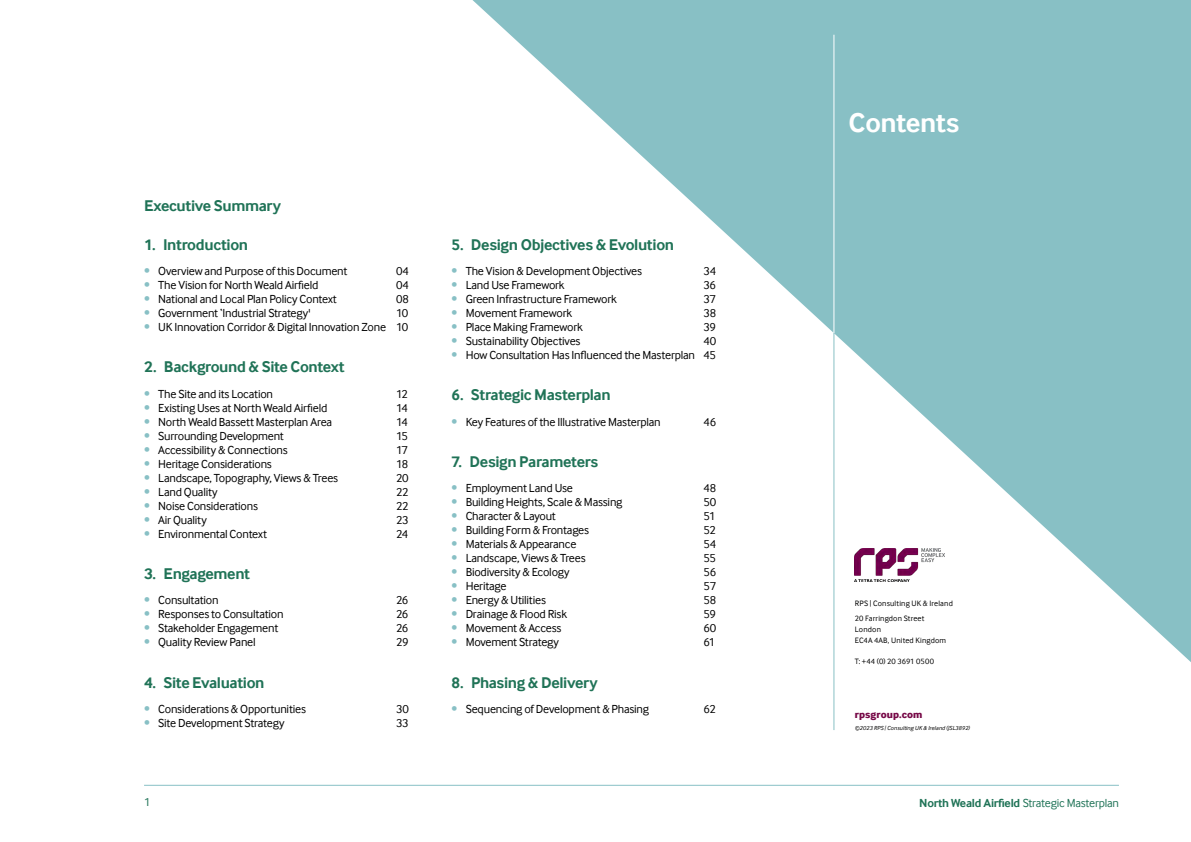
<style>
.page{position:relative;width:1191px;height:842px;background:#fff}
.page>*{position:absolute;margin:0;border:0;box-sizing:border-box;transform-origin:0 0}
.t1{font:700 28px "Inter Face";letter-spacing:-.015em;color:#fff}
.t2{font:700 16px "Inter Face";letter-spacing:-.025em;color:#207357}
.t3{font:12px "Inter Face";letter-spacing:-.02em;color:#000}
.t4{font:12px "Inter Face";letter-spacing:-.02em;color:#207357}
.t5{font:800 10.5px "Inter Face";letter-spacing:.005em;color:#770a48}
.t6{font:8px/15.3px "Inter Face";letter-spacing:.02em;color:#000}
.t7{font:italic 6px "Inter Face";color:#000}
.s1{color:#88c0c5}
.s2{font-weight:700}
</style>
<div class="page">
<hr style="left:144px;top:785px;width:975px;height:1px;background:#88c0c5">
<svg style="left:472px;top:0;width:719px;height:662px;fill:#88c0c5"></svg>
<hr style="left:833px;top:35px;width:1px;height:298px;background:#fff">
<hr style="left:833px;top:333px;width:1px;height:397px;background:#88c0c5">
<img style="left:855px;top:548px;width:90px;height:34px">
<h2 class="t2" style="left:144px;top:196px;width:138px">Executive Summary</h2>
<h2 class="t2" style="left:144px;top:235px;width:106px">1. Introduction</h2>
<p class="t3" style="left:144px;top:264px;width:205px"><span class="s1">•</span> Overview and Purpose of this Document</p>
<p class="t3" style="left:396px;top:264px;width:14px">04</p>
<p class="t3" style="left:144px;top:278px;width:176px"><span class="s1">•</span> The Vision for North Weald Airfield</p>
<p class="t3" style="left:396px;top:278px;width:14px">04</p>
<p class="t3" style="left:144px;top:292px;width:194px"><span class="s1">•</span> National and Local Plan Policy Context</p>
<p class="t3" style="left:396px;top:292px;width:14px">08</p>
<p class="t3" style="left:144px;top:306px;width:168px"><span class="s1">•</span> Government ‘Industrial Strategy'</p>
<p class="t3" style="left:396px;top:306px;width:14px">10</p>
<p class="t3" style="left:144px;top:320px;width:266px"><span class="s1">•</span> UK Innovation Corridor &amp; Digital Innovation Zone 10</p>
<h2 class="t2" style="left:144px;top:358px;width:202px">2. Background &amp; Site Context</h2>
<p class="t3" style="left:144px;top:387px;width:131px"><span class="s1">•</span> The Site and its Location</p>
<p class="t3" style="left:396px;top:387px;width:13px">12</p>
<p class="t3" style="left:144px;top:401px;width:185px"><span class="s1">•</span> Existing Uses at North Weald Airfield</p>
<p class="t3" style="left:396px;top:401px;width:13px">14</p>
<p class="t3" style="left:144px;top:415px;width:190px"><span class="s1">•</span> North Weald Bassett Masterplan Area</p>
<p class="t3" style="left:396px;top:415px;width:13px">14</p>
<p class="t3" style="left:144px;top:429px;width:141px"><span class="s1">•</span> Surrounding Development</p>
<p class="t3" style="left:396px;top:429px;width:13px">15</p>
<p class="t3" style="left:144px;top:443px;width:145px"><span class="s1">•</span> Accessibility &amp; Connections</p>
<p class="t3" style="left:396px;top:443px;width:13px">17</p>
<p class="t3" style="left:144px;top:457px;width:129px"><span class="s1">•</span> Heritage Considerations</p>
<p class="t3" style="left:396px;top:457px;width:14px">18</p>
<p class="t3" style="left:144px;top:471px;width:196px"><span class="s1">•</span> Landscape, Topography, Views &amp; Trees</p>
<p class="t3" style="left:396px;top:471px;width:14px">20</p>
<p class="t3" style="left:144px;top:485px;width:75px"><span class="s1">•</span> Land Quality</p>
<p class="t3" style="left:396px;top:485px;width:14px">22</p>
<p class="t3" style="left:144px;top:499px;width:115px"><span class="s1">•</span> Noise Considerations</p>
<p class="t3" style="left:396px;top:499px;width:14px">22</p>
<p class="t3" style="left:144px;top:513px;width:64px"><span class="s1">•</span> Air Quality</p>
<p class="t3" style="left:396px;top:513px;width:14px">23</p>
<p class="t3" style="left:144px;top:527px;width:124px"><span class="s1">•</span> Environmental Context</p>
<p class="t3" style="left:396px;top:527px;width:14px">24</p>
<h2 class="t2" style="left:144px;top:564px;width:108px">3. Engagement</h2>
<p class="t3" style="left:144px;top:593px;width:76px"><span class="s1">•</span> Consultation</p>
<p class="t3" style="left:396px;top:593px;width:14px">26</p>
<p class="t3" style="left:144px;top:607px;width:141px"><span class="s1">•</span> Responses to Consultation</p>
<p class="t3" style="left:396px;top:607px;width:14px">26</p>
<p class="t3" style="left:144px;top:621px;width:136px"><span class="s1">•</span> Stakeholder Engagement</p>
<p class="t3" style="left:396px;top:621px;width:14px">26</p>
<p class="t3" style="left:144px;top:635px;width:113px"><span class="s1">•</span> Quality Review Panel</p>
<p class="t3" style="left:396px;top:635px;width:14px">29</p>
<h2 class="t2" style="left:144px;top:673px;width:122px">4. Site Evaluation</h2>
<p class="t3" style="left:144px;top:702px;width:163px"><span class="s1">•</span> Considerations &amp; Opportunities</p>
<p class="t3" style="left:396px;top:702px;width:14px">30</p>
<p class="t3" style="left:144px;top:716px;width:142px"><span class="s1">•</span> Site Development Strategy</p>
<p class="t3" style="left:396px;top:716px;width:14px">33</p>
<h2 class="t2" style="left:451px;top:235px;width:224px">5. Design Objectives &amp; Evolution</h2>
<p class="t3" style="left:451px;top:264px;width:192px"><span class="s1">•</span> The Vision &amp; Development Objectives</p>
<p class="t3" style="left:703px;top:264px;width:14px">34</p>
<p class="t3" style="left:451px;top:278px;width:115px"><span class="s1">•</span> Land Use Framework</p>
<p class="t3" style="left:703px;top:278px;width:14px">36</p>
<p class="t3" style="left:451px;top:292px;width:167px"><span class="s1">•</span> Green Infrastructure Framework</p>
<p class="t3" style="left:703px;top:292px;width:14px">37</p>
<p class="t3" style="left:451px;top:306px;width:122px"><span class="s1">•</span> Movement Framework</p>
<p class="t3" style="left:703px;top:306px;width:14px">38</p>
<p class="t3" style="left:451px;top:320px;width:133px"><span class="s1">•</span> Place Making Framework</p>
<p class="t3" style="left:703px;top:320px;width:14px">39</p>
<p class="t3" style="left:451px;top:334px;width:130px"><span class="s1">•</span> Sustainability Objectives</p>
<p class="t3" style="left:703px;top:334px;width:14px">40</p>
<p class="t3" style="left:451px;top:348px;width:266px"><span class="s1">•</span> How Consultation Has Influenced the Masterplan 45</p>
<h2 class="t2" style="left:451px;top:386px;width:161px">6. Strategic Masterplan</h2>
<p class="t3" style="left:451px;top:415px;width:211px"><span class="s1">•</span> Key Features of the Illustrative Masterplan</p>
<p class="t3" style="left:703px;top:415px;width:14px">46</p>
<h2 class="t2" style="left:451px;top:452px;width:148px">7. Design Parameters</h2>
<p class="t3" style="left:451px;top:482px;width:123px"><span class="s1">•</span> Employment Land Use</p>
<p class="t3" style="left:703px;top:482px;width:14px">48</p>
<p class="t3" style="left:451px;top:496px;width:172px"><span class="s1">•</span> Building Heights, Scale &amp; Massing</p>
<p class="t3" style="left:703px;top:496px;width:14px">50</p>
<p class="t3" style="left:451px;top:510px;width:106px"><span class="s1">•</span> Character &amp; Layout</p>
<p class="t3" style="left:703px;top:510px;width:14px">51</p>
<p class="t3" style="left:451px;top:524px;width:139px"><span class="s1">•</span> Building Form &amp; Frontages</p>
<p class="t3" style="left:703px;top:524px;width:14px">52</p>
<p class="t3" style="left:451px;top:538px;width:126px"><span class="s1">•</span> Materials &amp; Appearance</p>
<p class="t3" style="left:703px;top:538px;width:14px">54</p>
<p class="t3" style="left:451px;top:552px;width:136px"><span class="s1">•</span> Landscape, Views &amp; Trees</p>
<p class="t3" style="left:703px;top:552px;width:14px">55</p>
<p class="t3" style="left:451px;top:566px;width:119px"><span class="s1">•</span> Biodiversity &amp; Ecology</p>
<p class="t3" style="left:703px;top:566px;width:14px">56</p>
<p class="t3" style="left:451px;top:580px;width:57px"><span class="s1">•</span> Heritage</p>
<p class="t3" style="left:703px;top:580px;width:14px">57</p>
<p class="t3" style="left:451px;top:594px;width:96px"><span class="s1">•</span> Energy &amp; Utilities</p>
<p class="t3" style="left:703px;top:594px;width:14px">58</p>
<p class="t3" style="left:451px;top:608px;width:117px"><span class="s1">•</span> Drainage &amp; Flood Risk</p>
<p class="t3" style="left:703px;top:608px;width:14px">59</p>
<p class="t3" style="left:451px;top:622px;width:111px"><span class="s1">•</span> Movement &amp; Access</p>
<p class="t3" style="left:703px;top:622px;width:14px">60</p>
<p class="t3" style="left:451px;top:636px;width:109px"><span class="s1">•</span> Movement Strategy</p>
<p class="t3" style="left:703px;top:636px;width:13px">61</p>
<h2 class="t2" style="left:451px;top:673px;width:148px">8. Phasing &amp; Delivery</h2>
<p class="t3" style="left:451px;top:702px;width:199px"><span class="s1">•</span> Sequencing of Development &amp; Phasing</p>
<p class="t3" style="left:703px;top:702px;width:14px">62</p>
<h1 class="t1" style="left:848px;top:106px;width:112px">Contents</h1>
<p class="t6" style="left:855px;top:596px;width:99px">RPS | Consulting UK &amp; Ireland<br>20 Farringdon Street</p>
<p class="t6" style="left:855px;top:624px;width:93px;line-height:10.6px">London<br>EC4A 4AB, United Kingdom</p>
<p class="t6" style="left:855px;top:653px;width:81px">T: +44 (0) 20 3691 0500</p>
<p class="t5" style="left:855px;top:708px;width:69px">rpsgroup.com</p>
<p class="t7" style="left:855px;top:725px;width:116px">©2023 RPS | Consulting UK &amp; Ireland (JSL3892)</p>
<p class="t4" style="left:144px;top:795px;width:8px">1</p>
<p class="t4" style="left:919px;top:796px;width:201px"><span class="s2">North Weald Airfield</span> Strategic Masterplan</p>
</div>
